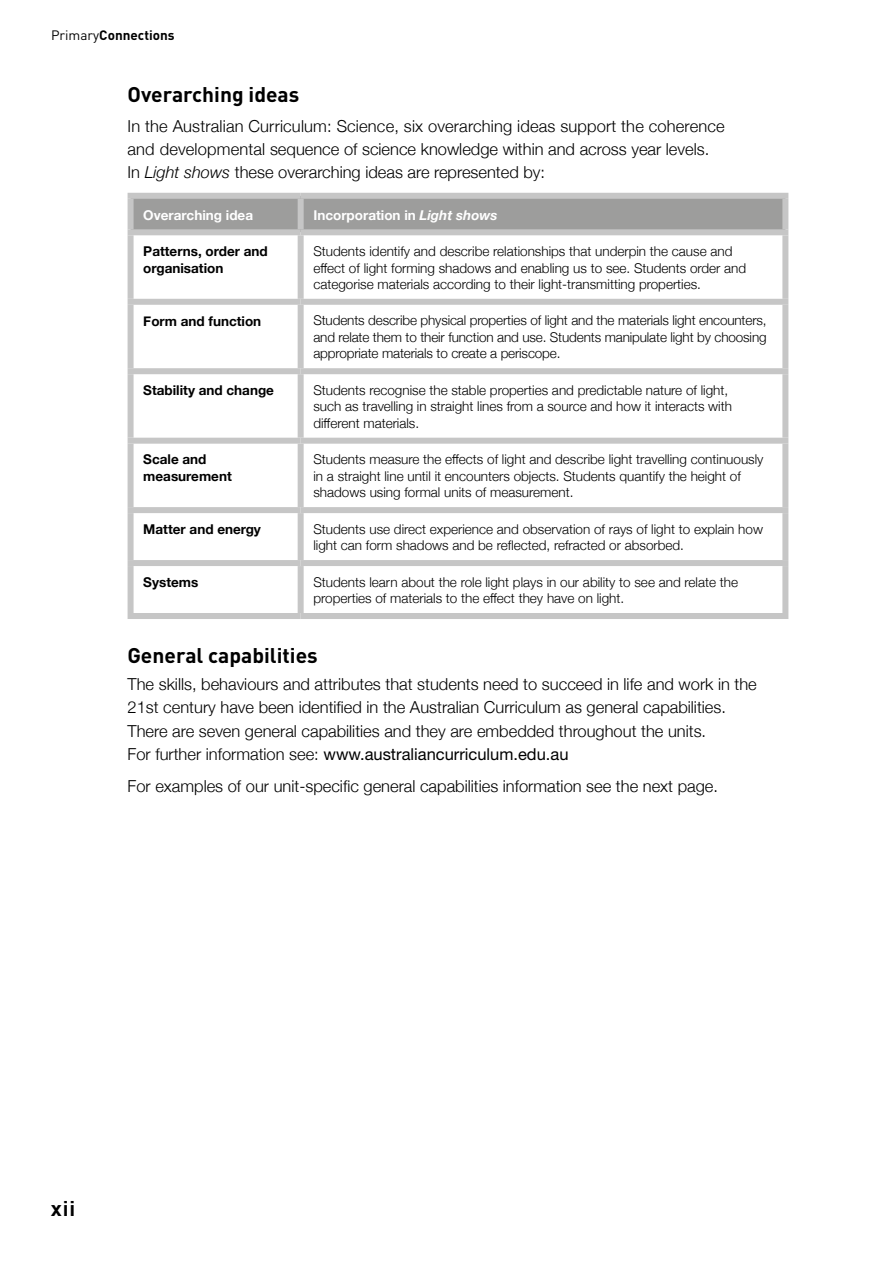
<style>
.page{position:relative;width:893px;height:1263px;background:#fff}
.page>*{position:absolute;margin:0;border:0;box-sizing:border-box;transform-origin:0 0}
.t1{font:700 21px "DIN";color:#000}
.t2{font:300 16.5px/23.2px "Helvetica Neue";color:#000}
.t3{font:300 13.5px/16.5px "Helvetica Neue";color:#000}
.t4{font:700 13.5px/16.5px "Helvetica Neue";color:#000}
.t5{font:700 13.5px "Helvetica Neue";color:#fff}
.t6{font:700 13.5px "DIN";color:#000}
.s1{font-weight:400}
.s2{font-style:italic}
</style>
<div class="page">
<div style="left:134px;top:199px;width:648px;height:30px;background:#9d9d9c"></div>
<svg style="left:134px;top:235px;width:648px;height:378px"></svg>
<div style="left:128px;top:193px;width:173px;height:6px;background:#c6c6c6"></div>
<div style="left:128px;top:199px;width:6px;height:30px;background:#c6c6c6"></div>
<div style="left:301px;top:193px;width:487px;height:6px;background:#c6c6c6"></div>
<div style="left:298px;top:199px;width:6px;height:30px;background:#c6c6c6"></div>
<div style="left:782px;top:199px;width:6px;height:30px;background:#c6c6c6"></div>
<div style="left:128px;top:229px;width:173px;height:6px;background:#c6c6c6"></div>
<div style="left:128px;top:235px;width:6px;height:64px;background:#c6c6c6"></div>
<div style="left:301px;top:229px;width:487px;height:6px;background:#c6c6c6"></div>
<div style="left:298px;top:235px;width:6px;height:64px;background:#c6c6c6"></div>
<div style="left:782px;top:235px;width:6px;height:64px;background:#c6c6c6"></div>
<div style="left:128px;top:299px;width:173px;height:6px;background:#c6c6c6"></div>
<div style="left:128px;top:305px;width:6px;height:63px;background:#c6c6c6"></div>
<div style="left:301px;top:299px;width:487px;height:6px;background:#c6c6c6"></div>
<div style="left:298px;top:305px;width:6px;height:63px;background:#c6c6c6"></div>
<div style="left:782px;top:305px;width:6px;height:63px;background:#c6c6c6"></div>
<div style="left:128px;top:368px;width:173px;height:6px;background:#c6c6c6"></div>
<div style="left:128px;top:374px;width:6px;height:64px;background:#c6c6c6"></div>
<div style="left:301px;top:368px;width:487px;height:6px;background:#c6c6c6"></div>
<div style="left:298px;top:374px;width:6px;height:64px;background:#c6c6c6"></div>
<div style="left:782px;top:374px;width:6px;height:64px;background:#c6c6c6"></div>
<div style="left:128px;top:438px;width:173px;height:6px;background:#c6c6c6"></div>
<div style="left:128px;top:444px;width:6px;height:63px;background:#c6c6c6"></div>
<div style="left:301px;top:438px;width:487px;height:6px;background:#c6c6c6"></div>
<div style="left:298px;top:444px;width:6px;height:63px;background:#c6c6c6"></div>
<div style="left:782px;top:444px;width:6px;height:63px;background:#c6c6c6"></div>
<div style="left:128px;top:507px;width:173px;height:6px;background:#c6c6c6"></div>
<div style="left:128px;top:513px;width:6px;height:47px;background:#c6c6c6"></div>
<div style="left:301px;top:507px;width:487px;height:6px;background:#c6c6c6"></div>
<div style="left:298px;top:513px;width:6px;height:47px;background:#c6c6c6"></div>
<div style="left:782px;top:513px;width:6px;height:47px;background:#c6c6c6"></div>
<div style="left:128px;top:560px;width:173px;height:6px;background:#c6c6c6"></div>
<div style="left:128px;top:566px;width:6px;height:47px;background:#c6c6c6"></div>
<div style="left:301px;top:560px;width:487px;height:6px;background:#c6c6c6"></div>
<div style="left:298px;top:566px;width:6px;height:47px;background:#c6c6c6"></div>
<div style="left:782px;top:566px;width:6px;height:47px;background:#c6c6c6"></div>
<div style="left:128px;top:613px;width:173px;height:6px;background:#c6c6c6"></div>
<div style="left:301px;top:613px;width:487px;height:6px;background:#c6c6c6"></div>
<p class="t6" style="left:51px;top:26px;width:125px"><span class="s1">Primary</span>Connections</p>
<h1 class="t1" style="left:128px;top:80px;width:173px">Overarching ideas</h1>
<p class="t2" style="left:128px;top:113px;width:599px">In the Australian Curriculum: Science, six overarching ideas support the coherence and developmental sequence of science knowledge within and across year levels.<br>In <span class="s2">Light shows</span> these overarching ideas are represented by:</p>
<p class="t5" style="left:143px;top:204px;width:111px">Overarching idea</p>
<p class="t5" style="left:313px;top:204px;width:185px">Incorporation in <span class="s2">Light shows</span></p>
<p class="t4" style="left:143px;top:243px;width:126px">Patterns, order and organisation</p>
<p class="t3" style="left:313px;top:242px;width:434px">Students identify and describe relationships that underpin the cause and effect of light forming shadows and enabling us to see. Students order and categorise materials according to their light-transmitting properties.</p>
<p class="t4" style="left:143px;top:313px;width:119px">Form and function</p>
<p class="t3" style="left:313px;top:311px;width:455px;text-align:justify">Students describe physical properties of light and the materials light encounters, and relate them to their function and use. Students manipulate light by choosing appropriate materials to create a periscope.</p>
<p class="t4" style="left:143px;top:382px;width:132px">Stability and change</p>
<p class="t3" style="left:313px;top:381px;width:420px">Students recognise the stable properties and predictable nature of light, such as travelling in straight lines from a source and how it interacts with different materials.</p>
<p class="t4" style="left:143px;top:452px;width:90px">Scale and measurement</p>
<p class="t3" style="left:313px;top:450px;width:452px">Students measure the effects of light and describe light travelling continuously in a straight line until it encounters objects. Students quantify the height of shadows using formal units of measurement.</p>
<p class="t4" style="left:143px;top:521px;width:119px">Matter and energy</p>
<p class="t3" style="left:313px;top:520px;width:451px">Students use direct experience and observation of rays of light to explain how light can form shadows and be reflected, refracted or absorbed.</p>
<p class="t4" style="left:143px;top:574px;width:56px">Systems</p>
<p class="t3" style="left:313px;top:573px;width:426px">Students learn about the role light plays in our ability to see and relate the properties of materials to the effect they have on light.</p>
<h1 class="t1" style="left:128px;top:641px;width:192px">General capabilities</h1>
<p class="t2" style="left:128px;top:671px;width:631px">The skills, behaviours and attributes that students need to succeed in life and work in the 21st century have been identified in the Australian Curriculum as general capabilities.<br>There are seven general capabilities and they are embedded throughout the units.<br>For further information see: <span class="s1">www.australiancurriculum.edu.au</span></p>
<p class="t2" style="left:128px;top:773px;width:592px">For examples of our unit-specific general capabilities information see the next page.</p>
<h1 class="t1" style="left:51px;top:1194px;width:26px">xii</h1>
</div>
